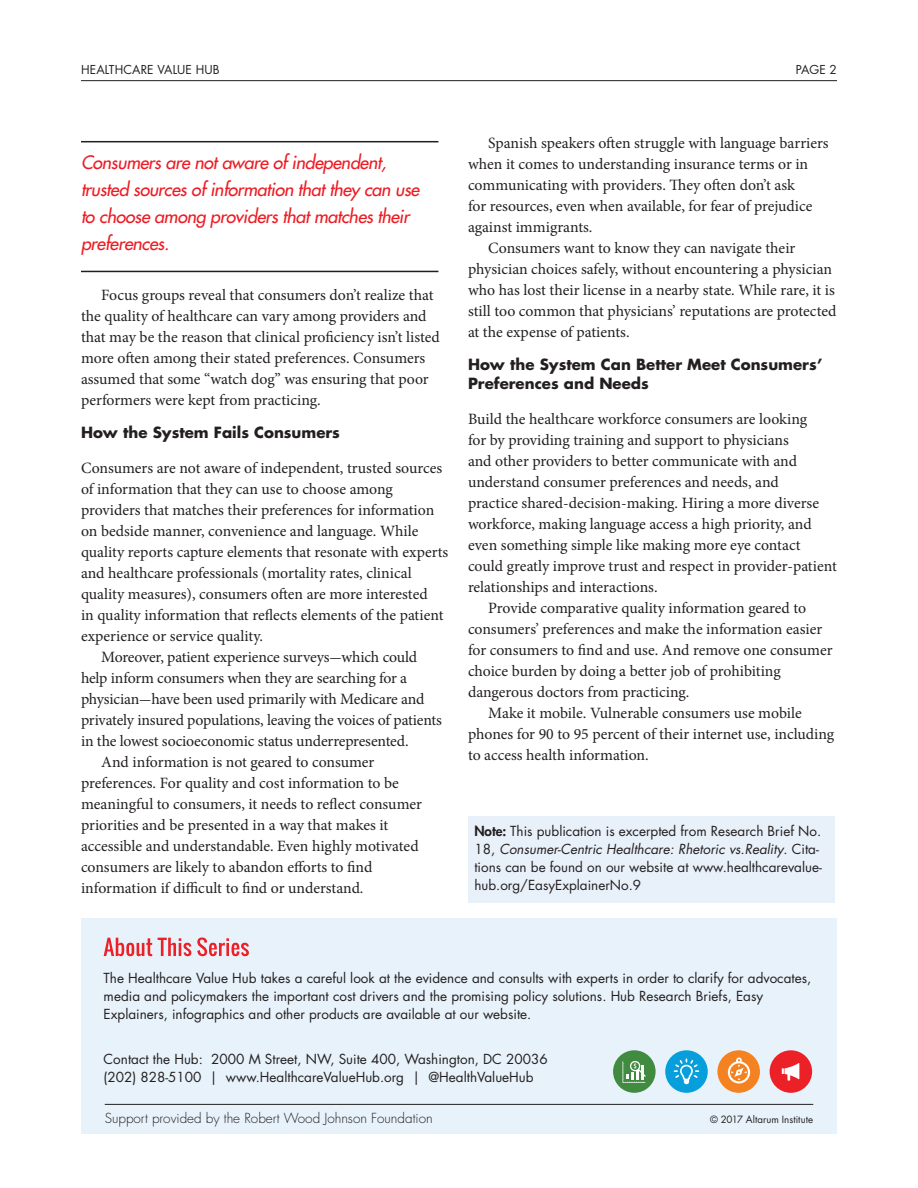
<style>
.page{position:relative;width:918px;height:1188px;background:#fff}
.page>*{position:absolute;margin:0;border:0;box-sizing:border-box;transform-origin:0 0}
.Callout_Quote{font:italic 500 18px/27px "Futura Std";letter-spacing:-.02em;color:#ed1c24}
.body{font:15.75px/21px "Minion Pro";letter-spacing:-.005em;color:#231f20}
.Body_No_Indent{font:15.75px/21px "Minion Pro";color:#231f20}
.Sub_Sub_Head{font:700 15px/19.5px "Futura Std";color:#231f20}
.t1{font:13.5px/18px "Futura Std";color:#231f20}
.t2{font:300 13.5px "Futura Std";color:#231f20}
.t3{font:12px "Futura Std";letter-spacing:.015em;color:#231f20}
.t4{font:9.75px "Futura Std";letter-spacing:.005em;color:#231f20}
.s1{font-weight:800}
.s2{font-style:italic}
</style>
<div class="page">
<div style="left:81px;top:918px;width:756px;height:216px;background:#e8f2fa"></div>
<div style="left:468px;top:816px;width:367px;height:87px;background:#e8f0f9"></div>
<hr style="left:81px;top:141px;width:357px;height:1px;background:#231f20">
<hr style="left:81px;top:271px;width:357px;height:1px;background:#231f20">
<svg style="left:104px;top:937px;width:145px;height:19px"></svg>
<div style="left:717px;top:1050px;width:43px;height:43px;background:#f58220;border-radius:50%"></div>
<svg style="left:728px;top:1058px;width:22px;height:25px"></svg>
<div style="left:665px;top:1050px;width:43px;height:43px;background:#069edb;border-radius:50%"></div>
<svg style="left:674px;top:1058px;width:25px;height:26px"></svg>
<div style="left:770px;top:1050px;width:42px;height:43px;background:#ec2127;border-radius:50%"></div>
<svg style="left:782px;top:1063px;width:17px;height:18px"></svg>
<div style="left:613px;top:1050px;width:43px;height:43px;background:#408b40;border-radius:50%"></div>
<svg style="left:623px;top:1061px;width:23px;height:22px"></svg>
<hr style="left:105px;top:1104px;width:708px;height:1px;background:#231f20">
<hr style="left:81px;top:80px;width:756px;height:1px;background:#231f20">
<p class="t3" style="left:81px;top:62px;width:140px">HEALTHCARE VALUE HUB</p>
<p class="t3" style="left:796px;top:62px;width:43px">PAGE 2</p>
<p class="Callout_Quote" style="left:81px;top:150px;width:340px">Consumers are not aware of independent, trusted sources of information that they can use to choose among providers that matches their preferences.</p>
<p class="body" style="left:81px;top:285px;width:360px;text-indent:20px">Focus groups reveal that consumers don’t realize that the quality of healthcare can vary among providers and that may be the reason that clinical proficiency isn’t listed more often among their stated preferences. Consumers assumed that some “watch dog” was ensuring that poor performers were kept from practicing.</p>
<p class="Sub_Sub_Head" style="left:81px;top:423px;width:261px">How the System Fails Consumers</p>
<p class="Body_No_Indent" style="left:81px;top:457px;width:369px">Consumers are not aware of independent, trusted sources of information that they can use to choose among providers that matches their preferences for information on bedside manner, convenience and language. While quality reports capture elements that resonate with experts and healthcare professionals (mortality rates, clinical quality measures), consumers often are more interested<br>in quality information that reflects elements of the patient experience or service quality.</p>
<p class="body" style="left:81px;top:646px;width:363px;text-indent:20px">Moreover, patient experience surveys-which could help inform consumers when they are searching for a physician-have been used primarily with Medicare and privately insured populations, leaving the voices of patients in the lowest socioeconomic status underrepresented.</p>
<p class="body" style="left:81px;top:751px;width:343px;text-indent:20px">And information is not geared to consumer preferences. For quality and cost information to be meaningful to consumers, it needs to reflect consumer priorities and be presented in a way that makes it accessible and understandable. Even highly motivated consumers are likely to abandon efforts to find information if difficult to find or understand.</p>
<p class="body" style="left:468px;top:132px;width:362px;text-indent:20px">Spanish speakers often struggle with language barriers when it comes to understanding insurance terms or in communicating with providers. They often don’t ask<br>for resources, even when available, for fear of prejudice against immigrants.</p>
<p class="body" style="left:468px;top:237px;width:370px;text-indent:20px">Consumers want to know they can navigate their physician choices safely, without encountering a physician who has lost their license in a nearby state. While rare, it is still too common that physicians’ reputations are protected at the expense of patients.</p>
<p class="Sub_Sub_Head" style="left:468px;top:354px;width:356px">How the System Can Better Meet Consumers’<br>Preferences and Needs</p>
<p class="Body_No_Indent" style="left:468px;top:408px;width:370px">Build the healthcare workforce consumers are looking<br>for by providing training and support to physicians<br>and other providers to better communicate with and understand consumer preferences and needs, and<br>practice shared-decision-making. Hiring a more diverse workforce, making language access a high priority, and even something simple like making more eye contact could greatly improve trust and respect in provider-patient relationships and interactions.</p>
<p class="body" style="left:468px;top:597px;width:366px;text-indent:20px">Provide comparative quality information geared to consumers’ preferences and make the information easier for consumers to find and use. And remove one consumer choice burden by doing a better job of prohibiting dangerous doctors from practicing.</p>
<p class="body" style="left:468px;top:702px;width:368px;text-indent:20px">Make it mobile. Vulnerable consumers use mobile phones for 90 to 95 percent of their internet use, including to access health information.</p>
<p class="t1" style="left:474px;top:822px;width:349px"><span class="s1">Note:</span> This publication is excerpted from Research Brief No.<br>18, <span class="s2">Consumer-Centric Healthcare: Rhetoric vs.Reality</span>. Cita&shy;tions can be found on our website at www.healthcarevalue&shy;hub.org/EasyExplainerNo.9</p>
<p class="t1" style="left:104px;top:969px;width:709px">The Healthcare Value Hub takes a careful look at the evidence and consults with experts in order to clarify for advocates,</p>
<p class="t1" style="left:104px;top:987px;width:661px">media and policymakers the important cost drivers and the promising policy solutions. Hub Research Briefs, Easy</p>
<p class="t1" style="left:104px;top:1005px;width:429px">Explainers, infographics and other products are available at our website.</p>
<p class="t1" style="left:104px;top:1050px;width:446px">Contact the Hub: 2000 M Street, NW, Suite 400, Washington, DC 20036 (202) 828-5100 | www.HealthcareValueHub.org | @HealthValueHub</p>
<p class="t2" style="left:105px;top:1110px;width:329px">Support provided by the Robert Wood Johnson Foundation</p>
<p class="t4" style="left:710px;top:1113px;width:105px">© 2017 Altarum Institute</p>
</div>
